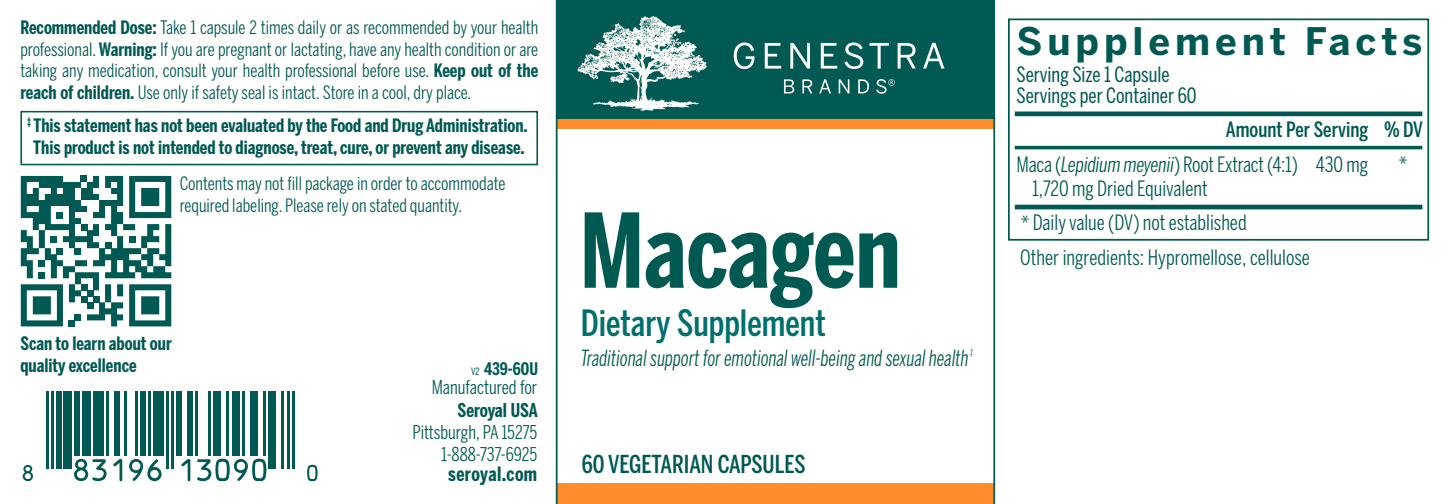
<style>
.page{position:relative;width:1449px;height:504px;background:#fff}
.page>*{position:absolute;margin:0;border:0;box-sizing:border-box;transform-origin:0 0}
.t1{font:700 101.85px "Benton Sans Compressed";color:#005a52}
.t2{font:700 37.8px "Benton Sans";letter-spacing:.13em;color:#005953}
.t3{font:500 36.05px "Benton Sans Comp";color:#00706c}
.t4{font:500 24.5px "Benton Sans Comp";color:#005953}
.Item_Description{font:italic 22.05px "Benton Sans Compressed";color:#005953;scale:.9 1}
.Basic_Ingredients_ta{font:21px "Benton Sans Compressed";color:#005953}
.t5{font:21px/21px "Benton Sans Compressed";color:#005953}
.t6{font:500 21px "Benton Sans Comp";color:#005953}
.t7{font:700 19.6px "Benton Sans Compressed";letter-spacing:.02em;color:#005953}
.t8{font:18.9px/22.4px "Benton Sans Compressed";color:#005953;text-align:right}
.Reccomendations___Wa{font:18.2px/21.7px "Benton Sans Compressed";color:#005953;text-align:justify}
.t9{font:700 18.2px/21.7px "Benton Sans Compressed";color:#005953}
.t10{font:700 17.15px "Benton Sans Compressed";letter-spacing:-.005em;color:#005953}
.Item_Description-2{font:italic 8.75px "Benton Sans Compressed";color:#005953;scale:.9 1}
.s1{font-weight:700}
.s2{font-weight:400;font-size:10.15px}
.s3{font-style:italic}
</style>
<div class="page">
<hr style="left:1015px;top:112px;width:407px;height:4px;background:#005953">
<hr style="left:1015px;top:146px;width:407px;height:3px;background:#005953">
<hr style="left:1015px;top:205px;width:407px;height:4px;background:#005953">
<div style="left:1008px;top:18px;width:421px;height:223px;border:2px solid #005953"></div>
<svg style="left:23px;top:465px;width:10px;height:16px"></svg>
<hr style="left:46px;top:391px;width:2px;height:77px;background:#005953">
<hr style="left:51px;top:391px;width:3px;height:77px;background:#005953">
<div style="left:56px;top:391px;width:6px;height:77px;background:#005953"></div>
<div style="left:64px;top:391px;width:8px;height:77px;background:#005953"></div>
<div style="left:74px;top:391px;width:6px;height:64px;background:#005953"></div>
<div style="left:82px;top:391px;width:8px;height:64px;background:#005953"></div>
<svg style="left:74px;top:459px;width:33px;height:22px"></svg>
<div style="left:93px;top:391px;width:10px;height:64px;background:#005953"></div>
<hr style="left:106px;top:391px;width:3px;height:64px;background:#005953">
<svg style="left:113px;top:459px;width:9px;height:22px"></svg>
<div style="left:114px;top:391px;width:5px;height:64px;background:#005953"></div>
<hr style="left:125px;top:391px;width:2px;height:64px;background:#005953">
<hr style="left:135px;top:391px;width:2px;height:64px;background:#005953">
<div style="left:140px;top:391px;width:5px;height:64px;background:#005953"></div>
<svg style="left:129px;top:459px;width:33px;height:22px"></svg>
<hr style="left:148px;top:391px;width:3px;height:64px;background:#005953">
<div style="left:153px;top:391px;width:11px;height:64px;background:#005953"></div>
<hr style="left:166px;top:391px;width:3px;height:77px;background:#005953">
<hr style="left:172px;top:391px;width:2px;height:77px;background:#005953">
<svg style="left:181px;top:459px;width:9px;height:22px"></svg>
<div style="left:177px;top:391px;width:5px;height:64px;background:#005953"></div>
<div style="left:187px;top:391px;width:6px;height:64px;background:#005953"></div>
<hr style="left:195px;top:391px;width:3px;height:64px;background:#005953">
<hr style="left:208px;top:391px;width:3px;height:64px;background:#005953">
<div style="left:213px;top:391px;width:8px;height:64px;background:#005953"></div>
<hr style="left:227px;top:391px;width:2px;height:64px;background:#005953">
<div style="left:232px;top:391px;width:8px;height:64px;background:#005953"></div>
<hr style="left:242px;top:391px;width:3px;height:64px;background:#005953">
<svg style="left:197px;top:459px;width:69px;height:22px"></svg>
<div style="left:250px;top:391px;width:8px;height:64px;background:#005953"></div>
<hr style="left:263px;top:391px;width:3px;height:64px;background:#005953">
<div style="left:268px;top:391px;width:8px;height:77px;background:#005953"></div>
<hr style="left:282px;top:391px;width:2px;height:77px;background:#005953">
<hr style="left:287px;top:391px;width:2px;height:77px;background:#005953">
<hr style="left:292px;top:391px;width:3px;height:77px;background:#005953">
<svg style="left:307px;top:465px;width:11px;height:16px"></svg>
<svg style="left:21px;top:176px;width:150px;height:150px"></svg>
<div style="left:20px;top:111px;width:518px;height:54px;border:2px solid #005953"></div>
<div style="left:556px;top:0;width:438px;height:118px;background:#005953"></div>
<div style="left:556px;top:119px;width:439px;height:9px;background:#ff8c2b"></div>
<div style="left:556px;top:483px;width:438px;height:21px;background:#ff8c2b"></div>
<hr style="left:556px;top:0;width:2px;height:504px;background:#005953">
<hr style="left:993px;top:0;width:2px;height:504px;background:#005953">
<svg style="left:734px;top:42px;width:210px;height:27px"></svg>
<svg style="left:784px;top:79px;width:111px;height:15px"></svg>
<svg style="left:578px;top:16px;width:129px;height:95px"></svg>
<p class="Reccomendations___Wa" style="left:20px;top:16px;width:520px"><span class="s1">Recommended Dose:</span> Take 1 capsule 2 times daily or as recommended by your health professional. <span class="s1">Warning:</span> If you are pregnant or lactating, have any health condition or are taking any medication, consult your health professional before use. <span class="s1">Keep out of the reach of children.</span> Use only if safety seal is intact. Store in a cool, dry place.</p>
<p class="t9" style="left:27px;top:115px;width:502px"><sup>‡</sup> This statement has not been evaluated by the Food and Drug Administration.</p>
<p class="t9" style="left:33px;top:137px;width:493px">This product is not intended to diagnose, treat, cure, or prevent any disease.</p>
<p class="Reccomendations___Wa" style="left:180px;top:172px;width:327px">Contents may not fill package in order to accommodate required labeling. Please rely on stated quantity.</p>
<p class="t9" style="left:20px;top:333px;width:153px">Scan to learn about our quality excellence</p>
<p class="t10" style="left:471px;top:358px;width:68px"><span class="s2">V2</span> 439-60U</p>
<p class="t8" style="left:432px;top:376px;width:108px">Manufactured for<br><span class="s1">Seroyal USA</span></p>
<p class="t8" style="left:412px;top:421px;width:126px">Pittsburgh, PA 15275</p>
<p class="t8" style="left:441px;top:443px;width:98px">1-888-737-6925</p>
<p class="t7" style="left:448px;top:461px;width:91px">seroyal.com</p>
<p class="t1" style="left:580px;top:188px;width:322px">Macagen</p>
<p class="t3" style="left:581px;top:302px;width:247px">Dietary Supplement</p>
<p class="Item_Description" style="left:581px;top:345px;width:433px">Traditional support for emotional well-being and sexual health</p>
<p class="Item_Description-2" style="left:970px;top:347px;width:5px">‡</p>
<p class="t4" style="left:582px;top:450px;width:225px">60 VEGETARIAN CAPSULES</p>
<p class="t2" style="left:1016px;top:19px;width:407px">Supplement Facts</p>
<p class="t5" style="left:1016px;top:64px;width:182px">Serving Size 1 Capsule<br>Servings per Container 60</p>
<p class="t6" style="left:1226px;top:118px;width:199px">Amount Per Serving % DV</p>
<p class="Basic_Ingredients_ta" style="left:1016px;top:151px;width:353px">Maca (<span class="s3">Lepidium meyenii</span>) Root Extract (4:1) 430 mg</p>
<p class="Basic_Ingredients_ta" style="left:1399px;top:151px;width:10px">*</p>
<p class="Basic_Ingredients_ta" style="left:1032px;top:176px;width:177px">1,720 mg Dried Equivalent</p>
<p class="Basic_Ingredients_ta" style="left:1021px;top:210px;width:227px">* Daily value (DV) not established</p>
<p class="Basic_Ingredients_ta" style="left:1020px;top:244px;width:291px">Other ingredients: Hypromellose, cellulose</p>
</div>
